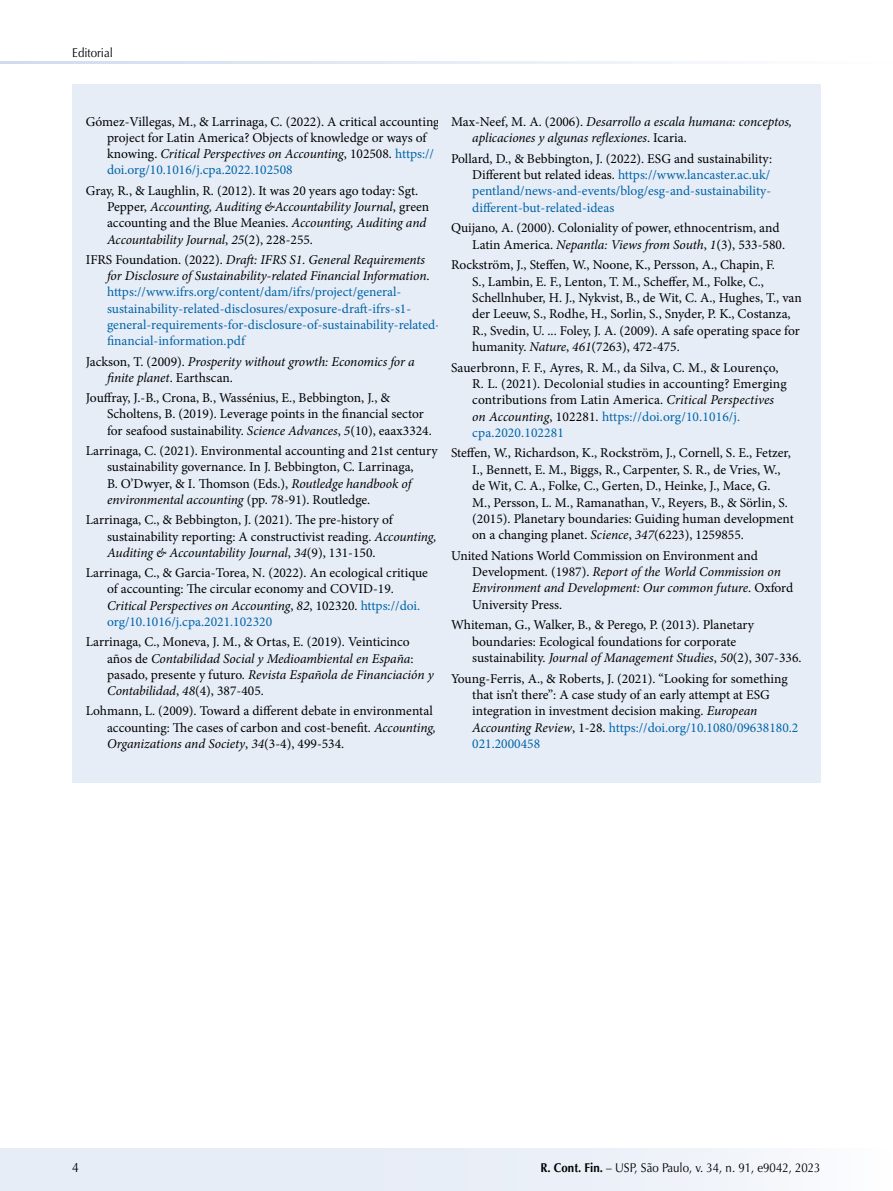
<style>
.page{position:relative;width:893px;height:1191px;background:#fff}
.page>*{position:absolute;margin:0;border:0;box-sizing:border-box;transform-origin:0 0}
.t1{font:13.5px/16.4px "Minion Pro";color:#000}
.t2{font:13.5px/16.2px "Minion Pro";letter-spacing:-.005em;color:#0064a7}
.t3{font:italic 13.5px/16.2px "Minion Pro";letter-spacing:-.005em;color:#000}
.t4{font:13.5px "Optima LT Std";color:#000;scale:.9 1}
.t5{font:12.75px "Optima LT Std";color:#000;scale:.9 1}
.s1{font-style:italic}
.s2{color:#0064a7}
.s3{color:#000}
.s4{font-style:italic;color:#000}
.s5{font-style:normal}
.s6{font-weight:700}
</style>
<div class="page">
<div style="left:0;top:1148px;width:893px;height:43px;background:#e7edf7"></div>
<hr style="left:0;top:61px;width:893px;height:3px;background:#cfdbee">
<div style="left:73px;top:84px;width:382px;height:125px;background:#e7edf7"></div>
<div style="left:73px;top:154px;width:382px;height:125px;background:#e7edf7"></div>
<div style="left:73px;top:223px;width:382px;height:157px;background:#e7edf7"></div>
<div style="left:73px;top:361px;width:382px;height:109px;background:#e7edf7"></div>
<div style="left:73px;top:414px;width:382px;height:125px;background:#e7edf7"></div>
<div style="left:73px;top:536px;width:382px;height:125px;background:#e7edf7"></div>
<div style="left:73px;top:605px;width:382px;height:125px;background:#e7edf7"></div>
<div style="left:73px;top:674px;width:382px;height:109px;background:#e7edf7"></div>
<div style="left:438px;top:84px;width:382px;height:93px;background:#e7edf7"></div>
<div style="left:438px;top:121px;width:382px;height:126px;background:#e7edf7"></div>
<div style="left:438px;top:228px;width:382px;height:158px;background:#e7edf7"></div>
<div style="left:438px;top:330px;width:382px;height:142px;background:#e7edf7"></div>
<div style="left:438px;top:416px;width:382px;height:158px;background:#e7edf7"></div>
<div style="left:438px;top:518px;width:382px;height:126px;background:#e7edf7"></div>
<div style="left:438px;top:641px;width:382px;height:142px;background:#e7edf7"></div>
<p class="t5" style="left:72px;top:45px;width:47px">Editorial</p>
<p class="t1" style="left:107px;top:113px;width:334px;text-indent:-21px">Gómez-Villegas, M., &amp; Larrinaga, C. (2022). A critical accounting project for Latin America? Objects of knowledge or ways of knowing. <span class="s1">Critical Perspectives on Accounting</span>, 102508. <span class="s2">https:// doi.org/10.1016/j.cpa.2022.102508</span></p>
<p class="t1" style="left:107px;top:182px;width:324px;text-indent:-21px">Gray, R., &amp; Laughlin, R. (2012). It was 20 years ago today: Sgt.<br>Pepper, <span class="s1">Accounting, Auditing &amp;Accountability Journal</span>, green accounting and the Blue Meanies. <span class="s1">Accounting, Auditing and Accountability Journal</span>, <span class="s1">25</span>(2), 228-255.</p>
<p class="t2" style="left:107px;top:252px;width:334px;text-indent:-21px"><span class="s3">IFRS Foundation. (2022).</span> <span class="s4">Draft: IFRS S1. General Requirements for Disclosure of Sustainability-related Financial Information</span><span class="s3">. </span>https://www.ifrs.org/content/dam/ifrs/project/general&shy;sustainability-related-disclosures/exposure-draft-ifrs-s1- general-requirements-for-disclosure-of-sustainability-related&shy;financial-information.pdf</p>
<p class="t3" style="left:107px;top:353px;width:309px;text-indent:-21px"><span class="s5">Jackson, T. (2009).</span> Prosperity without growth: Economics for a finite planet<span class="s5">. Earthscan.</span></p>
<p class="t1" style="left:107px;top:390px;width:326px;text-indent:-21px">Jouffray, J.-B., Crona, B., Wassénius, E., Bebbington, J., &amp;<br>Scholtens, B. (2019). Leverage points in the financial sector for seafood sustainability. <span class="s1">Science Advances</span>, <span class="s1">5</span>(10), eaax3324.</p>
<p class="t1" style="left:107px;top:443px;width:332px;text-indent:-21px">Larrinaga, C. (2021). Environmental accounting and 21st century sustainability governance. In J. Bebbington, C. Larrinaga,<br>B. O’Dwyer, &amp; I. Thomson (Eds.), <span class="s1">Routledge handbook of environmental accounting</span> (pp. 78-91). Routledge.</p>
<p class="t1" style="left:107px;top:512px;width:331px;text-indent:-21px">Larrinaga, C., &amp; Bebbington, J. (2021). The pre-history of sustainability reporting: A constructivist reading. <span class="s1">Accounting,<br>Auditing &amp; Accountability Journal</span>, <span class="s1">34</span>(9), 131-150.</p>
<p class="t1" style="left:107px;top:565px;width:322px;text-indent:-21px">Larrinaga, C., &amp; Garcia-Torea, N. (2022). An ecological critique of accounting: The circular economy and COVID-19.<br><span class="s1">Critical Perspectives on Accounting</span>, <span class="s1">82</span>, 102320. <span class="s2">https://doi. org/10.1016/j.cpa.2021.102320</span></p>
<p class="t1" style="left:107px;top:634px;width:328px;text-indent:-21px">Larrinaga, C., Moneva, J. M., &amp; Ortas, E. (2019). Veinticinco años de <span class="s1">Contabilidad Social y Medioambiental en España</span>: pasado, presente y futuro. <span class="s1">Revista Española de Financiación y Contabilidad</span>, <span class="s1">48</span>(4), 387-405.</p>
<p class="t1" style="left:107px;top:703px;width:330px;text-indent:-21px">Lohmann, L. (2009). Toward a different debate in environmental accounting: The cases of carbon and cost-benefit. <span class="s1">Accounting,<br>Organizations and Society</span>, <span class="s1">34</span>(3-4), 499-534.</p>
<p class="t3" style="left:472px;top:113px;width:321px;text-indent:-21px"><span class="s5">Max-Neef, M. A. (2006).</span> Desarrollo a escala humana: conceptos, aplicaciones y algunas reflexiones<span class="s5">. Icaria.</span></p>
<p class="t2" style="left:472px;top:150px;width:301px;text-indent:-21px"><span class="s3">Pollard, D., &amp; Bebbington, J. (2022). ESG and sustainability:<br>Different but related ideas.</span> https://www.lancaster.ac.uk/ pentland/news-and-events/blog/esg-and-sustainability&shy;different-but-related-ideas</p>
<p class="t1" style="left:472px;top:220px;width:314px;text-indent:-21px">Quijano, A. (2000). Coloniality of power, ethnocentrism, and<br>Latin America. <span class="s1">Nepantla: Views from South</span>, <span class="s1">1</span>(3), 533-580.</p>
<p class="t1" style="left:472px;top:257px;width:331px;text-indent:-21px">Rockström, J., Steffen, W., Noone, K., Persson, A., Chapin, F.<br>S., Lambin, E. F., Lenton, T. M., Scheffer, M., Folke, C., Schellnhuber, H. J., Nykvist, B., de Wit, C. A., Hughes, T., van der Leeuw, S., Rodhe, H., Sorlin, S., Snyder, P. K., Costanza, R., Svedin, U. ... Foley, J. A. (2009). A safe operating space for humanity. <span class="s1">Nature</span>, <span class="s1">461</span>(7263), 472-475.</p>
<p class="t1" style="left:472px;top:359px;width:316px;text-indent:-21px">Sauerbronn, F. F., Ayres, R. M., da Silva, C. M., &amp; Lourenço, R. L. (2021). Decolonial studies in accounting? Emerging contributions from Latin America. <span class="s1">Critical Perspectives on Accounting</span>, 102281. <span class="s2">https://doi.org/10.1016/j. cpa.2020.102281</span></p>
<p class="t1" style="left:472px;top:445px;width:323px;text-indent:-21px">Steffen, W., Richardson, K., Rockström, J., Cornell, S. E., Fetzer, I., Bennett, E. M., Biggs, R., Carpenter, S. R., de Vries, W., de Wit, C. A., Folke, C., Gerten, D., Heinke, J., Mace, G.<br>M., Persson, L. M., Ramanathan, V., Reyers, B., &amp; Sörlin, S. (2015). Planetary boundaries: Guiding human development on a changing planet. <span class="s1">Science</span>, <span class="s1">347</span>(6223), 1259855.</p>
<p class="t1" style="left:472px;top:547px;width:322px;text-indent:-21px">United Nations World Commission on Environment and Development. (1987). <span class="s1">Report of the World Commission on Environment and Development: Our common future</span>. Oxford University Press.</p>
<p class="t1" style="left:472px;top:617px;width:331px;text-indent:-21px">Whiteman, G., Walker, B., &amp; Perego, P. (2013). Planetary boundaries: Ecological foundations for corporate sustainability. <span class="s1">Journal of Management Studies</span>, <span class="s1">50</span>(2), 307-336.</p>
<p class="t1" style="left:472px;top:670px;width:328px;text-indent:-21px">Young-Ferris, A., &amp; Roberts, J. (2021). “Looking for something that isn’t there”: A case study of an early attempt at ESG integration in investment decision making. <span class="s1">European Accounting Review</span>, 1-28. <span class="s2">https://doi.org/10.1080/09638180.2<br>021.2000458</span></p>
<p class="t4" style="left:72px;top:1160px;width:9px">4</p>
<p class="t5" style="left:541px;top:1160px;width:313px"><span class="s6">R. Cont. Fin.</span> – USP, São Paulo, v. 34, n. 91, e9042, 2023</p>
</div>
